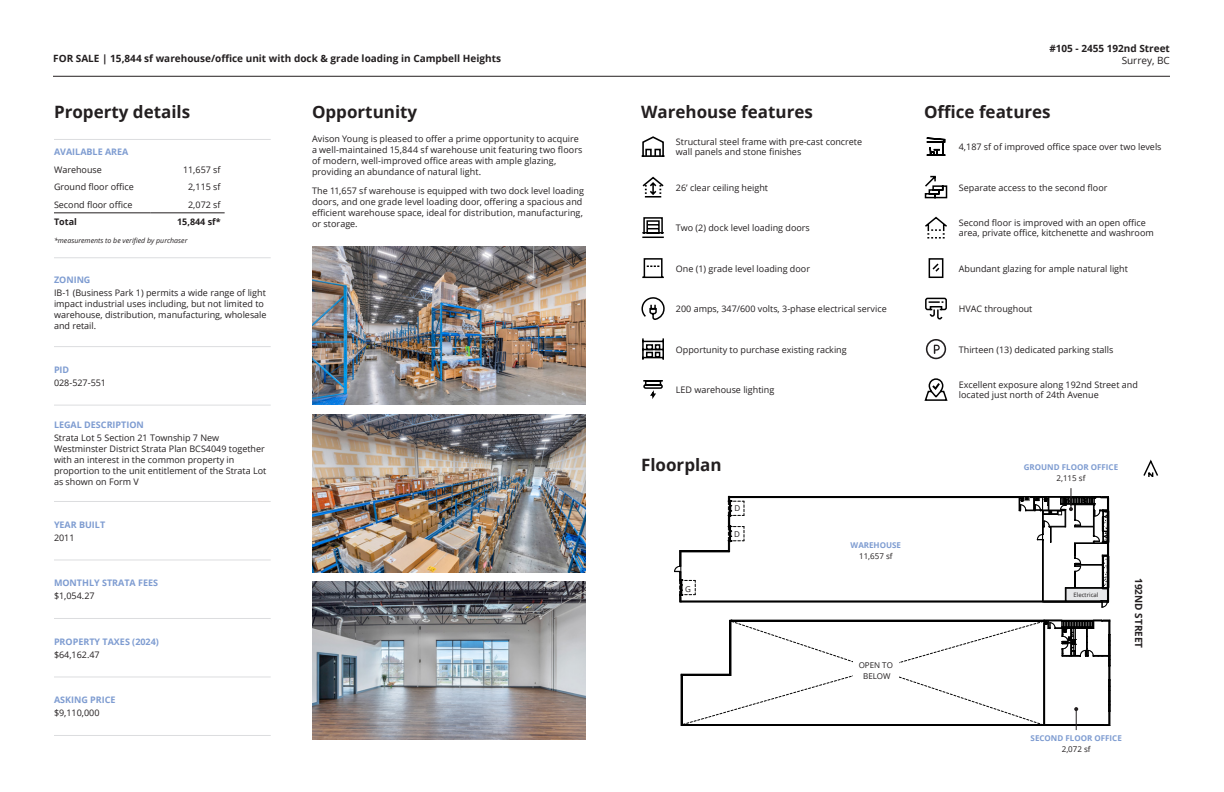
<style>
.page{position:relative;width:1224px;height:792px;background:#fff}
.page>*{position:absolute;margin:0;border:0;box-sizing:border-box;transform-origin:0 0}
.Headings{font:700 17px "Open Sans";color:#231f20}
.Inside_tagline{font:700 10px "Open Sans";color:#231f20}
.Address_Inside{font:700 10px "Open Sans";color:#231f20}
.Copy{font:700 10px "Open Sans";color:#231f20}
.City_Inside{font:10px "Open Sans";color:#231f20}
.Highlight_table{font:9px/10.8px "Open Sans";color:#231f20}
.Property_Details_copy{font:9px/11px "Open Sans";color:#231f20}
.Headings-2{font:9px/10.8px "Open Sans";letter-spacing:.005em;color:#231f20}
.Property_Details_heading{font:700 9px "Open Sans";color:#7e9cd1}
.Property_Details_copy-2{font:700 9px "Open Sans";color:#231f20}
.Copy-2{font:700 8px "Open Sans";color:#7e9cd1}
.Copy-3{font:8px "Open Sans";color:#231f20}
.Property_Details_copy-3{font:italic 7px "Open Sans";color:#231f20}
.Copy-4{font:6px "Open Sans";color:#231f20}
</style>
<div class="page">
<hr style="left:53px;top:76px;width:1117px;height:1px;background:#231f20">
<hr style="left:54px;top:139px;width:217px;height:1px;background:#dcdddf">
<hr style="left:54px;top:258px;width:217px;height:1px;background:#dcdddf">
<hr style="left:54px;top:346px;width:217px;height:1px;background:#dcdddf">
<hr style="left:54px;top:405px;width:217px;height:1px;background:#dcdddf">
<hr style="left:54px;top:501px;width:217px;height:1px;background:#dcdddf">
<hr style="left:54px;top:560px;width:217px;height:1px;background:#dcdddf">
<hr style="left:54px;top:618px;width:217px;height:1px;background:#dcdddf">
<hr style="left:54px;top:677px;width:217px;height:1px;background:#dcdddf">
<hr style="left:54px;top:735px;width:217px;height:1px;background:#dcdddf">
<hr style="left:54px;top:213px;width:97px;height:1px;background:#231f20">
<hr style="left:151px;top:213px;width:74px;height:1px;background:#231f20">
<img style="left:312px;top:414px;width:274px;height:158px">
<img style="left:312px;top:581px;width:274px;height:159px">
<svg style="left:641px;top:136px;width:24px;height:21px"></svg>
<svg style="left:642px;top:176px;width:22px;height:22px"></svg>
<svg style="left:642px;top:217px;width:22px;height:21px"></svg>
<svg style="left:642px;top:258px;width:22px;height:21px"></svg>
<svg style="left:641px;top:297px;width:24px;height:22px"></svg>
<svg style="left:642px;top:338px;width:22px;height:22px"></svg>
<svg style="left:643px;top:380px;width:20px;height:19px"></svg>
<svg style="left:926px;top:137px;width:20px;height:19px"></svg>
<svg style="left:924px;top:175px;width:24px;height:24px"></svg>
<svg style="left:925px;top:216px;width:22px;height:23px"></svg>
<svg style="left:928px;top:258px;width:16px;height:20px"></svg>
<svg style="left:925px;top:297px;width:22px;height:23px"></svg>
<svg style="left:926px;top:339px;width:20px;height:20px"></svg>
<svg style="left:924px;top:378px;width:24px;height:23px"></svg>
<svg style="left:1143px;top:459px;width:15px;height:18px"></svg>
<svg style="left:674px;top:488px;width:436px;height:120px"></svg>
<svg style="left:681px;top:620px;width:430px;height:110px"></svg>
<img style="left:312px;top:247px;width:274px;height:158px">
<p class="Inside_tagline" style="left:53px;top:51px;width:449px">FOR SALE | 15,844 sf warehouse/office unit with dock &amp; grade loading in Campbell Heights</p>
<p class="Headings" style="left:54px;top:100px;width:138px">Property details</p>
<p class="Headings" style="left:312px;top:100px;width:107px">Opportunity</p>
<p class="Headings-2" style="left:312px;top:133px;width:272px">Avison Young is pleased to offer a prime opportunity to acquire a well-maintained 15,844 sf warehouse unit featuring two floors of modern, well-improved office areas with ample glazing, providing an abundance of natural light.</p>
<p class="Headings-2" style="left:312px;top:185px;width:274px">The 11,657 sf warehouse is equipped with two dock level loading doors, and one grade level loading door, offering a spacious and efficient warehouse space, ideal for distribution, manufacturing, or storage.</p>
<p class="Property_Details_heading" style="left:54px;top:145px;width:76px">AVAILABLE AREA</p>
<p class="Property_Details_copy" style="left:54px;top:164px;width:49px">Warehouse</p>
<p class="Property_Details_copy" style="left:183px;top:164px;width:39px">11,657 sf</p>
<p class="Property_Details_copy" style="left:54px;top:181px;width:81px">Ground floor office</p>
<p class="Property_Details_copy" style="left:188px;top:181px;width:34px">2,115 sf</p>
<p class="Property_Details_copy" style="left:54px;top:199px;width:80px">Second floor office</p>
<p class="Property_Details_copy" style="left:188px;top:199px;width:34px">2,072 sf</p>
<p class="Property_Details_copy-2" style="left:54px;top:216px;width:24px">Total</p>
<p class="Property_Details_copy-2" style="left:177px;top:216px;width:45px">15,844 sf*</p>
<p class="Property_Details_copy-3" style="left:54px;top:235px;width:135px">*measurements to be verified by purchaser</p>
<p class="Property_Details_heading" style="left:54px;top:273px;width:38px">ZONING</p>
<p class="Property_Details_copy" style="left:54px;top:287px;width:214px">IB-1 (Business Park 1) permits a wide range of light impact industrial uses including, but not limited to warehouse, distribution, manufacturing, wholesale and retail.</p>
<p class="Property_Details_heading" style="left:54px;top:363px;width:17px">PID</p>
<p class="Property_Details_copy" style="left:54px;top:377px;width:54px">028-527-551</p>
<p class="Property_Details_heading" style="left:54px;top:419px;width:91px">LEGAL DESCRIPTION</p>
<p class="Property_Details_copy" style="left:54px;top:432px;width:214px">Strata Lot 5 Section 21 Township 7 New Westminster District Strata Plan BCS4049 together with an interest in the common property in proportion to the unit entitlement of the Strata Lot as shown on Form V</p>
<p class="Property_Details_heading" style="left:54px;top:518px;width:53px">YEAR BUILT</p>
<p class="Property_Details_copy" style="left:54px;top:532px;width:22px">2011</p>
<p class="Property_Details_heading" style="left:54px;top:577px;width:106px">MONTHLY STRATA FEES</p>
<p class="Highlight_table" style="left:54px;top:590px;width:42px">$1,054.27</p>
<p class="Property_Details_heading" style="left:54px;top:635px;width:106px">PROPERTY TAXES (2024)</p>
<p class="Property_Details_copy" style="left:54px;top:649px;width:47px">$64,162.47</p>
<p class="Property_Details_heading" style="left:54px;top:693px;width:63px">ASKING PRICE</p>
<p class="Property_Details_copy" style="left:54px;top:707px;width:47px">$9,110,000</p>
<p class="Headings" style="left:641px;top:100px;width:173px">Warehouse features</p>
<p class="Highlight_table" style="left:676px;top:136px;width:188px">Structural steel frame with pre-cast concrete wall panels and stone finishes</p>
<p class="Highlight_table" style="left:676px;top:182px;width:94px">26’ clear ceiling height</p>
<p class="Highlight_table" style="left:676px;top:222px;width:136px">Two (2) dock level loading doors</p>
<p class="Highlight_table" style="left:676px;top:263px;width:136px">One (1) grade level loading door</p>
<p class="Highlight_table" style="left:676px;top:303px;width:212px">200 amps, 347/600 volts, 3-phase electrical service</p>
<p class="Highlight_table" style="left:676px;top:344px;width:172px">Opportunity to purchase existing racking</p>
<p class="Highlight_table" style="left:676px;top:384px;width:100px">LED warehouse lighting</p>
<p class="Headings" style="left:641px;top:453px;width:82px">Floorplan</p>
<p class="Copy-3" style="left:735px;top:503px;width:7px">D</p>
<p class="Copy-3" style="left:734px;top:528px;width:7px">D</p>
<p class="Copy-3" style="left:685px;top:583px;width:7px">G</p>
<p class="Copy-2" style="left:851px;top:540px;width:52px">WAREHOUSE</p>
<p class="Copy-3" style="left:859px;top:550px;width:35px">11,657 sf</p>
<p class="Copy-3" style="left:859px;top:660px;width:36px">OPEN TO</p>
<p class="Copy-3" style="left:863px;top:670px;width:29px">BELOW</p>
<p class="Address_Inside" style="left:1049px;top:42px;width:122px">#105 - 2455 192nd Street</p>
<p class="City_Inside" style="left:1122px;top:54px;width:50px">Surrey, BC</p>
<p class="Headings" style="left:924px;top:100px;width:128px">Office features</p>
<p class="Highlight_table" style="left:959px;top:141px;width:204px">4,187 sf of improved office space over two levels</p>
<p class="Highlight_table" style="left:959px;top:182px;width:150px">Separate access to the second floor</p>
<p class="Highlight_table" style="left:959px;top:217px;width:197px">Second floor is improved with an open office area, private office, kitchenette and washroom</p>
<p class="Highlight_table" style="left:959px;top:263px;width:171px">Abundant glazing for ample natural light</p>
<p class="Highlight_table" style="left:959px;top:303px;width:75px">HVAC throughout</p>
<p class="Highlight_table" style="left:959px;top:344px;width:156px">Thirteen (13) dedicated parking stalls</p>
<p class="Highlight_table" style="left:959px;top:379px;width:181px">Excellent exposure along 192nd Street and located just north of 24th Avenue</p>
<p class="Copy-2" style="left:1024px;top:462px;width:96px">GROUND FLOOR OFFICE</p>
<p class="Copy-3" style="left:1057px;top:472px;width:30px">2,115 sf</p>
<p class="Copy-4" style="left:1074px;top:591px;width:26px">Electrical</p>
<p class="Copy" style="left:1146px;top:578px;width:72px;rotate:90deg">192ND STREET</p>
<p class="Copy-2" style="left:1031px;top:733px;width:93px">SECOND FLOOR OFFICE</p>
<p class="Copy-3" style="left:1062px;top:743px;width:30px">2,072 sf</p>
</div>
